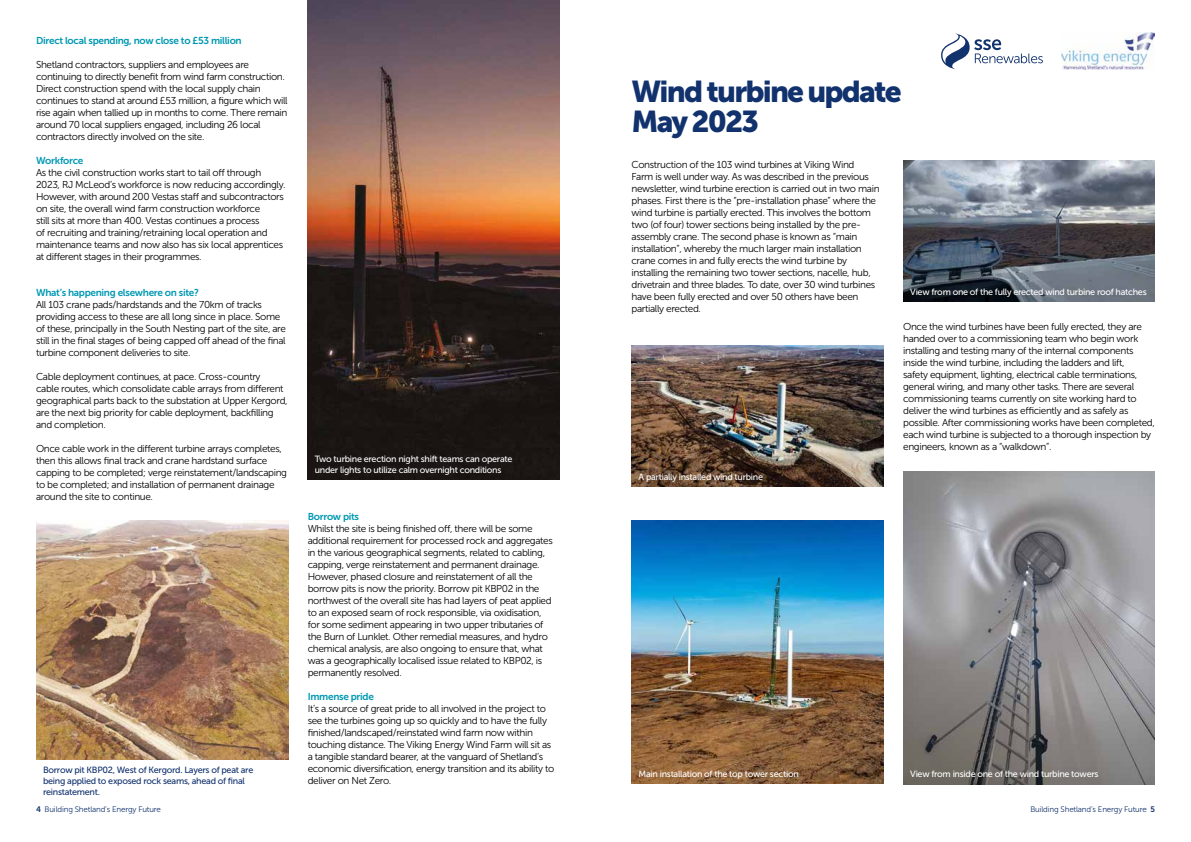
<style>
.page{position:relative;width:1191px;height:842px;background:#fff}
.page>*{position:absolute;margin:0;border:0;box-sizing:border-box;transform-origin:0 0}
.t1{font:30px/30px "Museo Sans 900";letter-spacing:-.06em;color:#12326e}
.t2{font:10px/12px "Museo Sans 300";letter-spacing:-.035em;color:#000}
.t3{font:10px "Museo Sans 700";letter-spacing:-.03em;color:#0099b3}
.t4{font:9px/11px "Museo Sans 500";letter-spacing:-.03em;color:#fff}
.t5{font:9px/11px "Museo Sans 500";letter-spacing:-.03em;color:#12326e}
.t6{font:8px "Museo Sans 300";letter-spacing:-.02em;color:#12326e}
.s1{font-family:"Museo Sans 700"}
</style>
<div class="page">
<img style="left:308px;top:0;width:251px;height:480px">
<img style="left:36px;top:521px;width:253px;height:239px">
<img style="left:1061px;top:32px;width:94px;height:37px">
<svg style="left:941px;top:33px;width:102px;height:36px"></svg>
<img style="left:903px;top:471px;width:252px;height:313px">
<img style="left:631px;top:346px;width:252px;height:141px">
<img style="left:903px;top:160px;width:252px;height:142px">
<img style="left:631px;top:521px;width:252px;height:263px">
<p class="t3" style="left:36px;top:34px;width:207px">Direct local spending, now close to £53 million</p>
<p class="t2" style="left:36px;top:58px;width:253px">Shetland contractors, suppliers and employees are continuing to directly benefit from wind farm construction.<br>Direct construction spend with the local supply chain continues to stand at around £53 million, a figure which will rise again when tallied up in months to come. There remain around 70 local suppliers engaged, including 26 local contractors directly involved on the site.</p>
<p class="t3" style="left:36px;top:154px;width:49px">Workforce</p>
<p class="t2" style="left:36px;top:166px;width:251px">As the civil construction works start to tail off through 2023, RJ McLeod’s workforce is now reducing accordingly.<br>However, with around 200 Vestas staff and subcontractors on site, the overall wind farm construction workforce<br>still sits at more than 400. Vestas continues a process<br>of recruiting and training/retraining local operation and maintenance teams and now also has six local apprentices at different stages in their programmes.</p>
<p class="t3" style="left:36px;top:286px;width:164px">What’s happening elsewhere on site?</p>
<p class="t2" style="left:36px;top:298px;width:251px">All 103 crane pads/hardstands and the 70km of tracks providing access to these are all long since in place. Some of these, principally in the South Nesting part of the site, are still in the final stages of being capped off ahead of the final turbine component deliveries to site.</p>
<p class="t2" style="left:36px;top:370px;width:253px">Cable deployment continues, at pace. Cross-country<br>cable routes, which consolidate cable arrays from different geographical parts back to the substation at Upper Kergord, are the next big priority for cable deployment, backfilling and completion.</p>
<p class="t2" style="left:36px;top:442px;width:253px">Once cable work in the different turbine arrays completes, then this allows final track and crane hardstand surface capping to be completed; verge reinstatement/landscaping to be completed; and installation of permanent drainage around the site to continue.</p>
<p class="t5" style="left:43px;top:765px;width:212px">Borrow pit KBP02, West of Kergord. Layers of peat are being applied to exposed rock seams, ahead of final reinstatement.</p>
<p class="t4" style="left:315px;top:453px;width:199px">Two turbine erection night shift teams can operate under lights to utilize calm overnight conditions</p>
<p class="t3" style="left:308px;top:511px;width:53px">Borrow pits</p>
<p class="t2" style="left:308px;top:523px;width:247px">Whilst the site is being finished off, there will be some additional requirement for processed rock and aggregates in the various geographical segments, related to cabling, capping, verge reinstatement and permanent drainage.<br>However, phased closure and reinstatement of all the borrow pits is now the priority. Borrow pit KBP02 in the northwest of the overall site has had layers of peat applied to an exposed seam of rock responsible, via oxidisation, for some sediment appearing in two upper tributaries of the Burn of Lunklet. Other remedial measures, and hydro chemical analysis, are also ongoing to ensure that, what was a geographically localised issue related to KBP02, is permanently resolved.</p>
<p class="t3" style="left:308px;top:691px;width:68px">Immense pride</p>
<p class="t2" style="left:308px;top:703px;width:248px">It’s a source of great pride to all involved in the project to see the turbines going up so quickly and to have the fully finished/landscaped/reinstated wind farm now within touching distance. The Viking Energy Wind Farm will sit as a tangible standard bearer, at the vanguard of Shetland’s economic diversification, energy transition and its ability to deliver on Net Zero.</p>
<h1 class="t1" style="left:631px;top:76px;width:272px">Wind turbine update<br>May 2023</h1>
<p class="t2" style="left:631px;top:158px;width:250px">Construction of the 103 wind turbines at Viking Wind<br>Farm is well under way. As was described in the previous newsletter, wind turbine erection is carried out in two main phases. First there is the “pre-installation phase” where the wind turbine is partially erected. This involves the bottom two (of four) tower sections being installed by the pre&shy;assembly crane. The second phase is known as “main installation”, whereby the much larger main installation crane comes in and fully erects the wind turbine by installing the remaining two tower sections, nacelle, hub, drivetrain and three blades. To date, over 30 wind turbines have been fully erected and over 50 others have been partially erected.</p>
<p class="t4" style="left:910px;top:286px;width:238px">View from one of the fully erected wind turbine roof hatches</p>
<p class="t4" style="left:638px;top:471px;width:126px">A partially installed wind turbine</p>
<p class="t2" style="left:903px;top:321px;width:253px">Once the wind turbines have been fully erected, they are handed over to a commissioning team who begin work installing and testing many of the internal components inside the wind turbine, including the ladders and lift,<br>safety equipment, lighting, electrical cable terminations, general wiring, and many other tasks. There are several commissioning teams currently on site working hard to deliver the wind turbines as efficiently and as safely as possible. After commissioning works have been completed, each wind turbine is subjected to a thorough inspection by engineers, known as a “walkdown”.</p>
<p class="t4" style="left:638px;top:768px;width:162px">Main installation of the top tower section</p>
<p class="t4" style="left:910px;top:769px;width:190px">View from inside one of the wind turbine towers</p>
<p class="t6" style="left:36px;top:805px;width:126px"><span class="s1">4</span> Building Shetland’s Energy Future</p>
<p class="t6" style="left:1030px;top:805px;width:126px">Building Shetland’s Energy Future <span class="s1">5</span></p>
</div>
